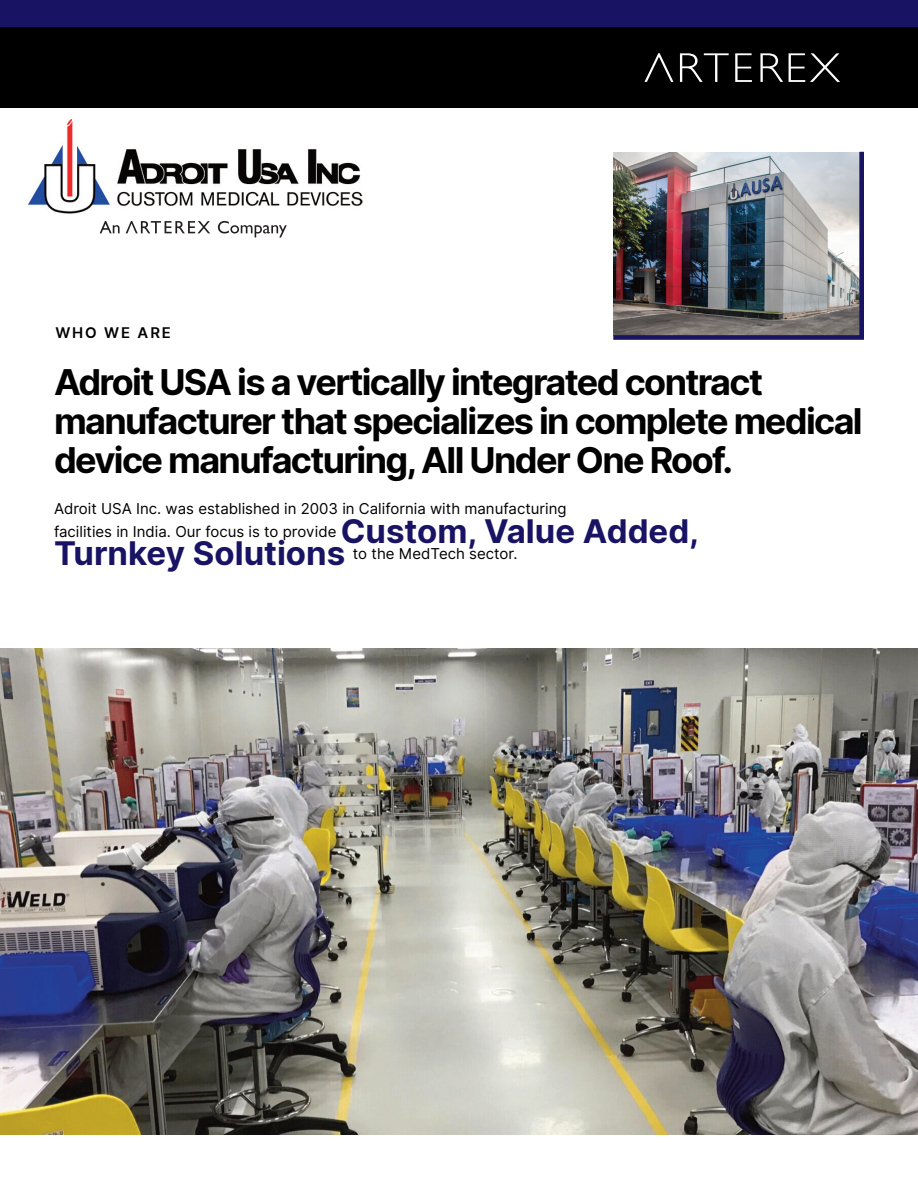
<style>
.page{position:relative;width:918px;height:1188px;background:#fff}
.page>*{position:absolute;margin:0;border:0;box-sizing:border-box;transform-origin:0 0}
.t1{font:700 36px/39px "Inter";letter-spacing:-.045em;color:#000001}
.t2{font:15px/22.5px "Inter";color:#000001}
.t3{font:600 15px "Inter";letter-spacing:.125em;color:#000001}
.s1{font-weight:700;font-size:33px;color:#191364}
</style>
<div class="page">
<img style="left:0;top:648px;width:918px;height:486px">
<div style="left:0;top:0;width:918px;height:54px;background:#191364"></div>
<div style="left:0;top:27px;width:918px;height:81px;background:#000001"></div>
<svg style="left:644px;top:53px;width:29px;height:29px"></svg>
<svg style="left:680px;top:53px;width:49px;height:29px"></svg>
<svg style="left:735px;top:53px;width:17px;height:29px"></svg>
<svg style="left:760px;top:53px;width:23px;height:29px"></svg>
<svg style="left:789px;top:53px;width:51px;height:29px"></svg>
<svg style="left:100px;top:221px;width:187px;height:16px"></svg>
<img style="left:613px;top:151px;width:251px;height:189px">
<img style="left:28px;top:120px;width:335px;height:94px">
<p class="t3" style="left:55px;top:324px;width:117px">WHO WE ARE</p>
<p class="t1" style="left:54px;top:363px;width:810px">Adroit USA is a vertically integrated contract manufacturer that specializes in complete medical device manufacturing, All Under One Roof.</p>
<p class="t2" style="left:54px;top:498px;width:647px">Adroit USA Inc. was established in 2003 in California with manufacturing<br>facilities in India. Our focus is to provide <span class="s1">Custom, Value Added,<br>Turnkey Solutions</span> to the MedTech sector.</p>
</div>
